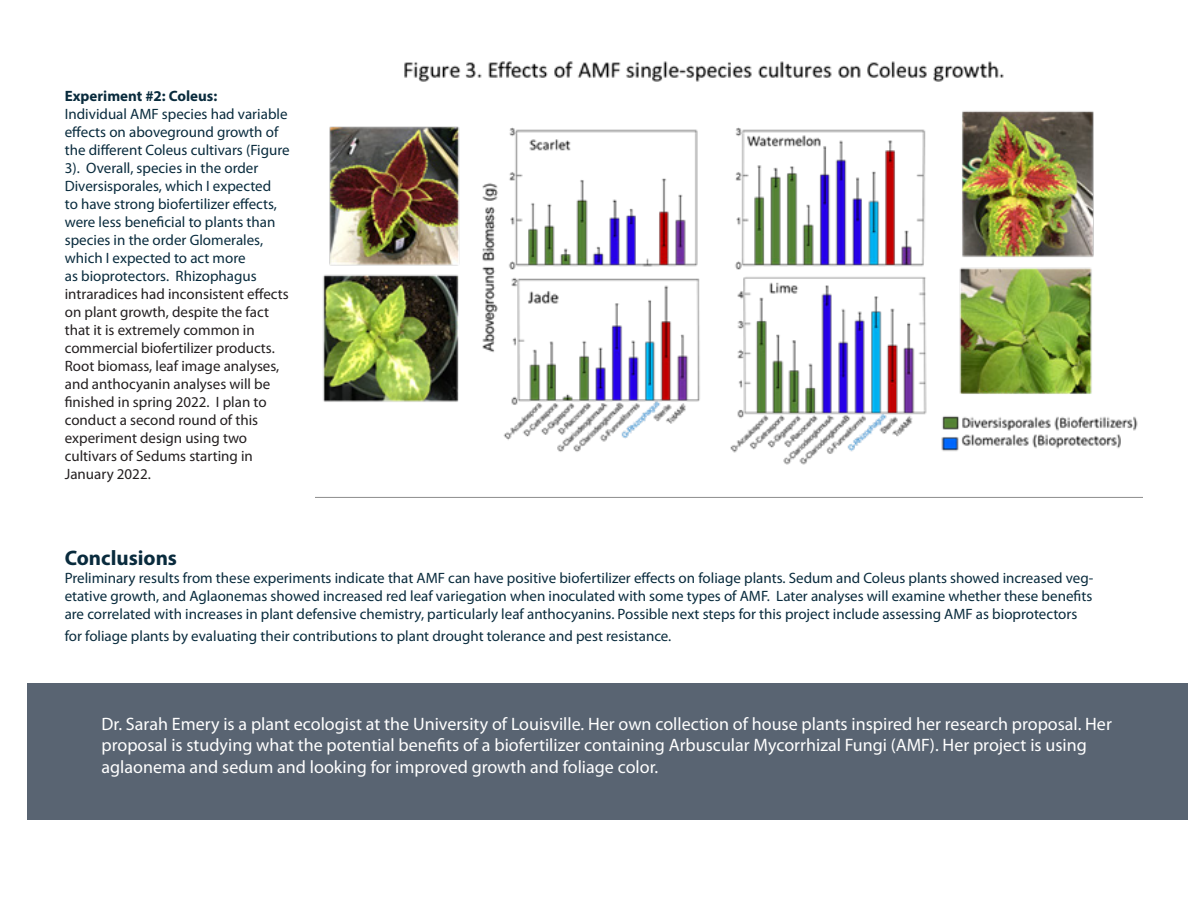
<style>
.page{position:relative;width:1188px;height:918px;background:#fff}
.page>*{position:absolute;margin:0;border:0;box-sizing:border-box;transform-origin:0 0}
.t1{font:700 21px "Myriad Pro";color:#092b3d}
.t2{font:18px/21.6px "Myriad Pro";color:#fff}
.t3{font:15px/18px "Myriad Pro";color:#231f20}
.t4{font:15px/18px "Myriad Pro";color:#092b3d;text-align:justify}
.t5{font:700 15px "Myriad Pro";color:#092b3d}
.s1{color:#092b3d}
</style>
<div class="page">
<div style="left:27px;top:684px;width:1161px;height:136px;background:#596472"></div>
<img style="left:323px;top:61px;width:815px;height:404px">
<p class="t5" style="left:65px;top:86px;width:154px">Experiment #2: Coleus:</p>
<p class="t3" style="left:65px;top:104px;width:226px"><span class="s1">Individual AMF species had variable effects on aboveground growth of the different Coleus cultivars (Figure<br>3). Overall, species in the order<br>Diversisporales, which I expected<br>to have strong biofertilizer effects, were less beneficial to plants than species in the order Glomerales, which I expected to act more<br>as bioprotectors. Rhizophagus </span>intraradices had inconsistent effects on plant growth, despite the fact that it is extremely common in commercial biofertilizer products.<br>Root biomass, leaf image analyses, and anthocyanin analyses will be finished in spring 2022. I plan to conduct a second round of this experiment design using two cultivars of Sedums starting in<br>January 2022.</p>
<p class="t1" style="left:65px;top:545px;width:114px">Conclusions</p>
<p class="t4" style="left:65px;top:569px;width:1030px">Preliminary results from these experiments indicate that AMF can have positive biofertilizer effects on foliage plants. Sedum and Coleus plants showed increased veg&shy;etative growth, and Aglaonemas showed increased red leaf variegation when inoculated with some types of AMF. Later analyses will examine whether these benefits are correlated with increases in plant defensive chemistry, particularly leaf anthocyanins. Possible next steps for this project include assessing AMF as bioprotectors</p>
<p class="t4" style="left:65px;top:627px;width:608px">for foliage plants by evaluating their contributions to plant drought tolerance and pest resistance.</p>
<p class="t2" style="left:102px;top:712px;width:1012px">Dr. Sarah Emery is a plant ecologist at the University of Louisville. Her own collection of house plants inspired her research proposal. Her proposal is studying what the potential benefits of a biofertilizer containing Arbuscular Mycorrhizal Fungi (AMF). Her project is using aglaonema and sedum and looking for improved growth and foliage color.</p>
</div>
